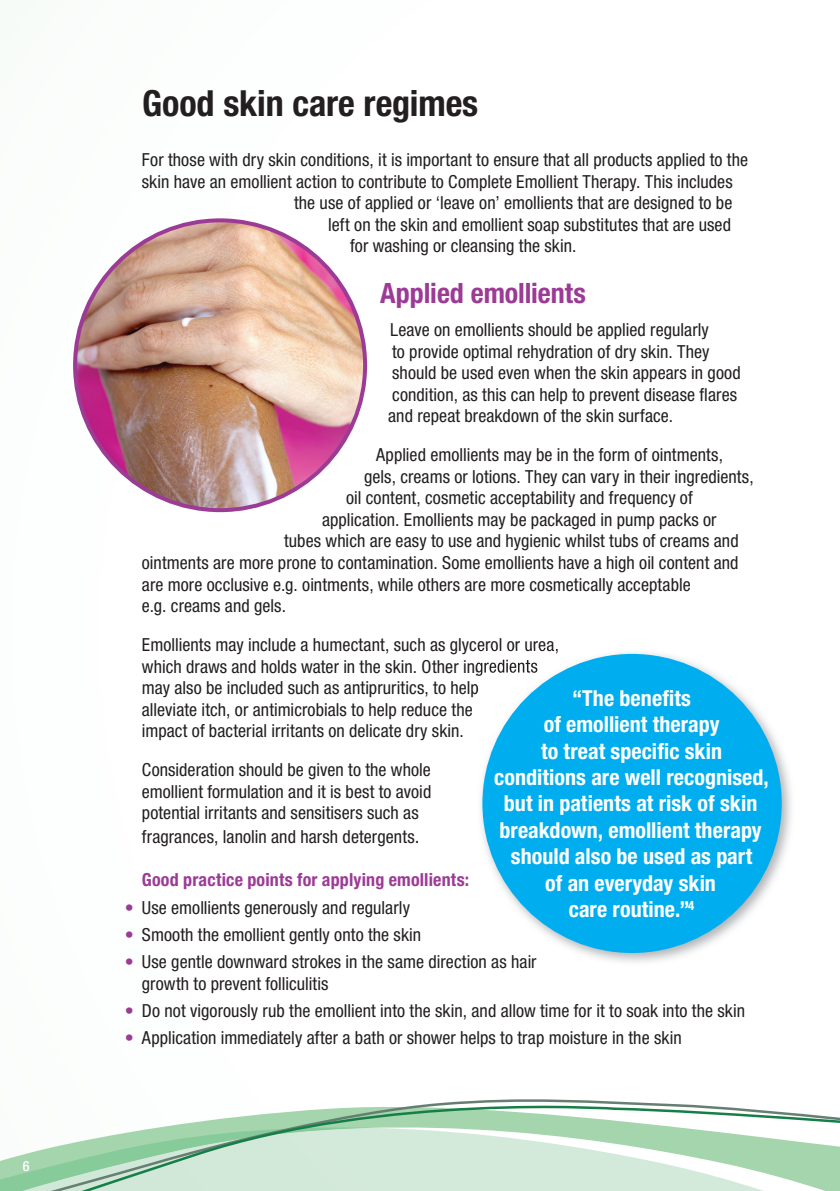
<style>
.page{position:relative;width:840px;height:1191px;background:#fff}
.page>*{position:absolute;margin:0;border:0;box-sizing:border-box;transform-origin:0 0}
.t1{font:700 condensed 36px "Helvetica Neue LT Std";color:#231f20}
.t2{font:700 condensed 28px "Helvetica Neue LT Std";color:#9c3b96}
.t3{font:700 condensed 22px/26.4px "Helvetica Neue LT Std";letter-spacing:.005em;color:#fff;text-align:center}
.t4{font:condensed 18px/21.6px "Helvetica Neue LT Std";letter-spacing:.005em;color:#231f20}
.t5{font:700 condensed 18px "Helvetica Neue LT Std";letter-spacing:.01em;color:#9c3b96}
.t6{font:500 condensed 14px "Helvetica Neue LT Std";color:#fff}
.s1{font-size:20px}
.s2{color:#9c3b96}
</style>
<div class="page">
<svg style="left:0;top:1099px;width:839px;height:92px"></svg>
<img style="left:75px;top:220px;width:290px;height:290px;border-radius:145px">
<img style="left:478px;top:653px;width:313px;height:309px">
<img style="left:478px;top:648px;width:80px;height:6px">
<img style="left:477px;top:659px;width:60px;height:17px">
<div style="left:482px;top:654px;width:299px;height:299px;background:#00aeef;border-radius:50%"></div>
<p class="t6" style="left:23px;top:1157px;width:8px">6</p>
<h1 class="t1" style="left:142px;top:82px;width:337px">Good skin care regimes</h1>
<p class="t4" style="left:142px;top:149px;width:607px">For those with dry skin conditions, it is important to ensure that all products applied to the</p>
<p class="t4" style="left:142px;top:170px;width:592px">skin have an emollient action to contribute to Complete Emollient Therapy. This includes</p>
<p class="t4" style="left:294px;top:192px;width:439px">the use of applied or ‘leave on’ emollients that are designed to be</p>
<p class="t4" style="left:328px;top:213px;width:404px">left on the skin and emollient soap substitutes that are used</p>
<p class="t4" style="left:350px;top:235px;width:228px">for washing or cleansing the skin.</p>
<h2 class="t2" style="left:380px;top:276px;width:207px">Applied emollients</h2>
<p class="t4" style="left:388px;top:319px;width:354px">Leave on emollients should be applied regularly<br>to provide optimal rehydration of dry skin. They should be used even when the skin appears in good condition, as this can help to prevent disease flares and repeat breakdown of the skin surface.</p>
<p class="t4" style="left:376px;top:444px;width:348px">Applied emollients may be in the form of ointments,</p>
<p class="t4" style="left:364px;top:465px;width:391px">gels, creams or lotions. They can vary in their ingredients,</p>
<p class="t4" style="left:346px;top:487px;width:348px">oil content, cosmetic acceptability and frequency of</p>
<p class="t4" style="left:322px;top:508px;width:396px">application. Emollients may be packaged in pump packs or</p>
<p class="t4" style="left:284px;top:530px;width:456px">tubes which are easy to use and hygienic whilst tubs of creams and</p>
<p class="t4" style="left:142px;top:552px;width:598px">ointments are more prone to contamination. Some emollients have a high oil content and</p>
<p class="t4" style="left:142px;top:573px;width:550px">are more occlusive e.g. ointments, while others are more cosmetically acceptable</p>
<p class="t4" style="left:142px;top:595px;width:146px">e.g. creams and gels.</p>
<p class="t4" style="left:142px;top:633px;width:418px">Emollients may include a humectant, such as glycerol or urea, which draws and holds water in the skin. Other ingredients may also be included such as antipruritics, to help<br>alleviate itch, or antimicrobials to help reduce the<br>impact of bacterial irritants on delicate dry skin.</p>
<p class="t4" style="left:142px;top:758px;width:291px;text-align:justify">Consideration should be given to the whole emollient formulation and it is best to avoid potential irritants and sensitisers such as</p>
<p class="t4" style="left:142px;top:826px;width:279px">fragrances, lanolin and harsh detergents<span class="s1">.</span></p>
<p class="t3" style="left:494px;top:684px;width:276px">“The benefits<br>of emollient therapy<br>to treat specific skin conditions are well recognised, but in patients at risk of skin breakdown, emollient therapy should also be used as part<br>of an everyday skin<br>care routine.”<sup>4</sup></p>
<p class="t5" style="left:142px;top:869px;width:328px">Good practice points for applying emollients:</p>
<p class="t4" style="left:125px;top:896px;width:286px"><span class="s2">•</span> Use emollients generously and regularly</p>
<p class="t4" style="left:125px;top:923px;width:298px"><span class="s2">•</span> Smooth the emollient gently onto the skin</p>
<p class="t4" style="left:142px;top:950px;width:396px;text-indent:-17px"><span class="s2">•</span> Use gentle downward strokes in the same direction as hair growth to prevent folliculitis</p>
<p class="t4" style="left:125px;top:999px;width:621px"><span class="s2">•</span> Do not vigorously rub the emollient into the skin, and allow time for it to soak into the skin</p>
<p class="t4" style="left:125px;top:1027px;width:558px"><span class="s2">•</span> Application immediately after a bath or shower helps to trap moisture in the skin</p>
</div>
